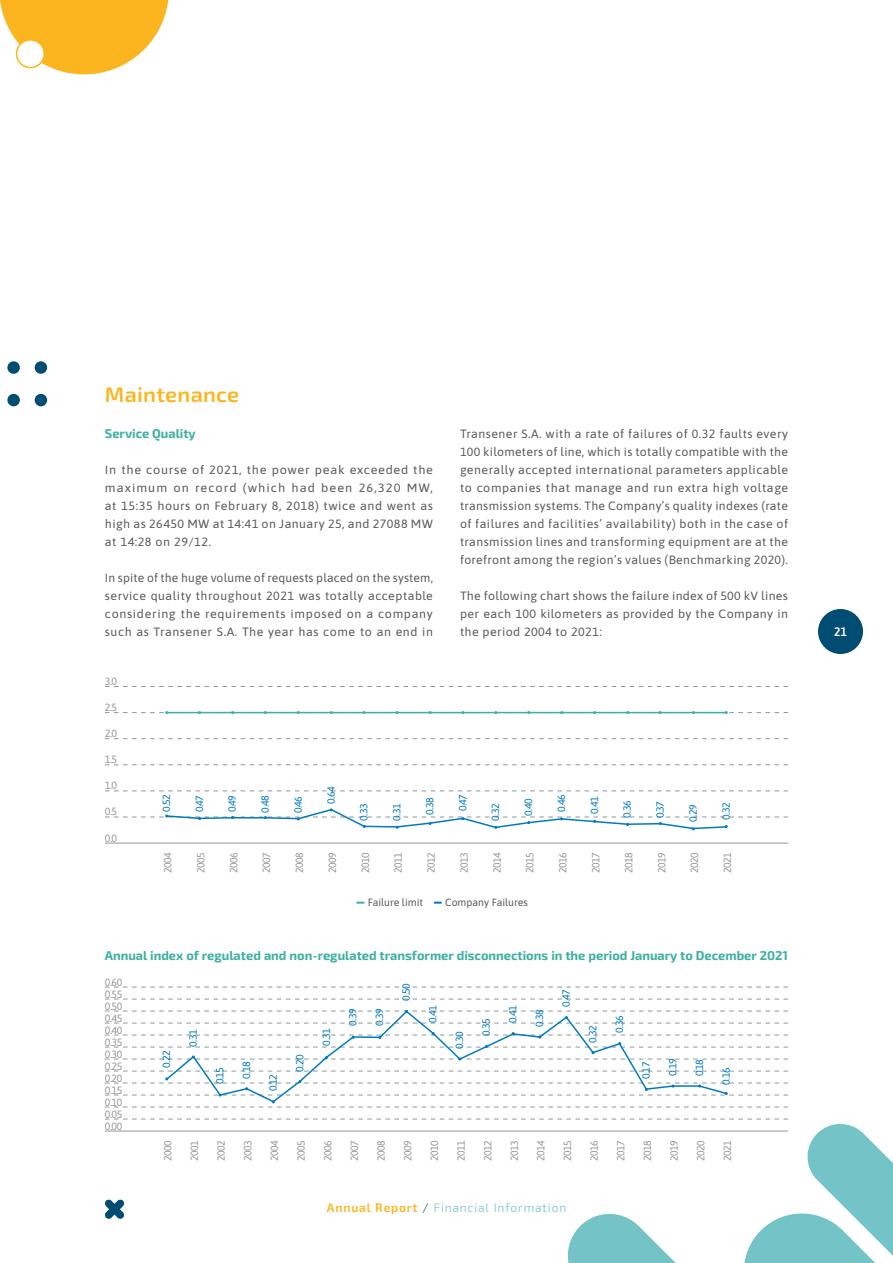
<style>
.page{position:relative;width:893px;height:1263px;background:#fff}
.page>*{position:absolute;margin:0;border:0;box-sizing:border-box;transform-origin:0 0}
.t1{font:600 21px "Exo 2";letter-spacing:.015em;color:#fcb51e}
.t2{font:700 12.75px "Exo 2";color:#3db0a1}
.t3{font:300 12.3px "Exo 2";letter-spacing:.07em;color:#74c3c7}
.t4{font:600 12.3px "Asap";color:#fff}
.t5{font:12px/18px "Asap";letter-spacing:.03em;color:#58595b;text-align:justify}
.t6{font:12px/18px "Asap";letter-spacing:.03em;color:#58595b;text-align:justify;scale:1.06 1}
.t7{font:10.5px/12px "Asap";letter-spacing:-.05em;color:#939598}
.t8{font:10.5px "Asap";letter-spacing:-.05em;color:#007ac2}
.t9{font:10.5px "Asap";color:#58595b}
.s1{font-family:"Exo 2";font-weight:700;font-size:21px;color:#3db0a1}
.s2{font-family:"Exo 2";font-weight:700;font-size:21px;color:#007ac2}
.s3{font-weight:600;color:#fcb51e}
.s4{color:#004d74}
</style>
<div class="page">
<div style="left:818px;top:609px;width:45px;height:45px;background:#004d74;border-radius:50%"></div>
<svg style="left:0;top:0;width:168px;height:74px"></svg>
<div style="left:17px;top:40px;width:27px;height:28px;background:#fff;border-radius:50%"></div>
<div style="left:16px;top:39px;width:29px;height:29px;border:2px solid #fcb51e;border-radius:50%"></div>
<div style="left:7px;top:361px;width:13px;height:13px;background:#004d74;border-radius:50%"></div>
<div style="left:7px;top:394px;width:13px;height:12px;background:#004d74;border-radius:50%"></div>
<div style="left:35px;top:361px;width:12px;height:13px;background:#004d74;border-radius:50%"></div>
<div style="left:35px;top:394px;width:12px;height:12px;background:#004d74;border-radius:50%"></div>
<svg style="left:105px;top:686px;width:683px;height:1px"></svg>
<svg style="left:105px;top:738px;width:683px;height:1px"></svg>
<svg style="left:105px;top:791px;width:683px;height:1px"></svg>
<svg style="left:105px;top:764px;width:683px;height:1px"></svg>
<svg style="left:105px;top:987px;width:683px;height:1px"></svg>
<svg style="left:105px;top:999px;width:683px;height:1px"></svg>
<hr style="left:105px;top:843px;width:683px;height:1px;background:#939598">
<svg style="left:105px;top:711px;width:683px;height:3px;background:#a5d7d1"></svg>
<svg style="left:105px;top:1010px;width:683px;height:14px"></svg>
<svg style="left:105px;top:1034px;width:788px;height:229px"></svg>
<svg style="left:105px;top:808px;width:683px;height:22px"></svg>
<svg style="left:165px;top:1009px;width:563px;height:94px"></svg>
<h1 class="t1" style="left:105px;top:380px;width:136px">Maintenance</h1>
<p class="t2" style="left:105px;top:425px;width:92px">Service Quality</p>
<p class="t6" style="left:105px;top:460px;width:311px">In the course of 2021, the power peak exceeded the maximum on record (which had been 26,320 MW, at 15:35 hours on February 8, 2018) twice and went as high as 26450 MW at 14:41 on January 25, and 27088 MW at 14:28 on 29/12.</p>
<p class="t5" style="left:105px;top:568px;width:330px">In spite of the huge volume of requests placed on the system, service quality throughout 2021 was totally acceptable considering the requirements imposed on a company such as Transener S.A. The year has come to an end in</p>
<p class="t7" style="left:105px;top:675px;width:14px">3.0</p>
<p class="t7" style="left:105px;top:701px;width:14px">2.5</p>
<p class="t7" style="left:105px;top:727px;width:14px">2.0</p>
<p class="t7" style="left:105px;top:753px;width:14px">1.5</p>
<p class="t5" style="left:460px;top:424px;width:330px">Transener S.A. with a rate of failures of 0.32 faults every 100 kilometers of line, which is totally compatible with the generally accepted international parameters applicable to companies that manage and run extra high voltage transmission systems. The Company’s quality indexes (rate of failures and facilities’ availability) both in the case of transmission lines and transforming equipment are at the forefront among the region’s values (Benchmarking 2020).</p>
<p class="t5" style="left:460px;top:586px;width:330px">The following chart shows the failure index of 500 kV lines per each 100 kilometers as provided by the Company in the period 2004 to 2021:</p>
<p class="t7" style="left:105px;top:779px;width:14px">1.0</p>
<p class="t7" style="left:105px;top:805px;width:14px">0.5</p>
<p class="t7" style="left:105px;top:831px;width:14px">0.0</p>
<p class="t8" style="left:159px;top:811px;width:19px;rotate:-90deg">0.52</p>
<p class="t7" style="left:161px;top:872px;width:22px;rotate:-90deg">2004</p>
<p class="t8" style="left:192px;top:812px;width:19px;rotate:-90deg">0.47</p>
<p class="t8" style="left:225px;top:812px;width:19px;rotate:-90deg">0.49</p>
<p class="t8" style="left:258px;top:812px;width:19px;rotate:-90deg">0.48</p>
<p class="t8" style="left:291px;top:813px;width:19px;rotate:-90deg">0.46</p>
<p class="t8" style="left:324px;top:804px;width:19px;rotate:-90deg">0.64</p>
<p class="t8" style="left:390px;top:821px;width:19px;rotate:-90deg">0.31</p>
<p class="t8" style="left:422px;top:815px;width:19px;rotate:-90deg">0.38</p>
<p class="t8" style="left:455px;top:811px;width:19px;rotate:-90deg">0.47</p>
<p class="t8" style="left:587px;top:814px;width:19px;rotate:-90deg">0.41</p>
<p class="t8" style="left:554px;top:812px;width:19px;rotate:-90deg">0.46</p>
<p class="t8" style="left:488px;top:821px;width:19px;rotate:-90deg">0.32</p>
<p class="t8" style="left:521px;top:816px;width:19px;rotate:-90deg">0.40</p>
<p class="t8" style="left:620px;top:818px;width:19px;rotate:-90deg">0.36</p>
<p class="t8" style="left:653px;top:818px;width:19px;rotate:-90deg">0.37</p>
<p class="t8" style="left:357px;top:821px;width:19px;rotate:-90deg">0.33</p>
<p class="t8" style="left:719px;top:820px;width:19px;rotate:-90deg">0.32</p>
<p class="t8" style="left:686px;top:822px;width:19px;rotate:-90deg">0.29</p>
<p class="t7" style="left:194px;top:872px;width:22px;rotate:-90deg">2005</p>
<p class="t7" style="left:227px;top:872px;width:22px;rotate:-90deg">2006</p>
<p class="t7" style="left:260px;top:872px;width:22px;rotate:-90deg">2007</p>
<p class="t7" style="left:293px;top:872px;width:22px;rotate:-90deg">2008</p>
<p class="t7" style="left:326px;top:872px;width:22px;rotate:-90deg">2009</p>
<p class="t7" style="left:392px;top:872px;width:22px;rotate:-90deg">2011</p>
<p class="t7" style="left:425px;top:872px;width:22px;rotate:-90deg">2012</p>
<p class="t7" style="left:458px;top:872px;width:22px;rotate:-90deg">2013</p>
<p class="t7" style="left:490px;top:872px;width:22px;rotate:-90deg">2014</p>
<p class="t7" style="left:523px;top:872px;width:22px;rotate:-90deg">2015</p>
<p class="t7" style="left:589px;top:872px;width:22px;rotate:-90deg">2017</p>
<p class="t7" style="left:622px;top:872px;width:22px;rotate:-90deg">2018</p>
<p class="t7" style="left:359px;top:872px;width:22px;rotate:-90deg">2010</p>
<p class="t7" style="left:556px;top:872px;width:22px;rotate:-90deg">2016</p>
<p class="t7" style="left:688px;top:872px;width:22px;rotate:-90deg">2020</p>
<p class="t7" style="left:655px;top:872px;width:22px;rotate:-90deg">2019</p>
<p class="t9" style="left:356px;top:895px;width:173px"><span class="s1">—</span> Failure limit <span class="s2">—</span> Company Failures</p>
<p class="t7" style="left:721px;top:872px;width:22px;rotate:-90deg">2021</p>
<p class="t2" style="left:105px;top:947px;width:685px">Annual index of regulated and non-regulated transformer disconnections in the period January to December 2021</p>
<p class="t7" style="left:105px;top:975px;width:19px">0.60<br>0.55</p>
<p class="t7" style="left:105px;top:999px;width:19px">0.50<br>0.45</p>
<p class="t7" style="left:105px;top:1023px;width:19px">0.40<br>0.35</p>
<p class="t7" style="left:105px;top:1047px;width:19px">0.30<br>0.25</p>
<p class="t7" style="left:105px;top:1071px;width:19px">0.20<br>0.15</p>
<p class="t8" style="left:159px;top:1068px;width:19px;rotate:-90deg">0.22</p>
<p class="t8" style="left:186px;top:1046px;width:19px;rotate:-90deg">0.31</p>
<p class="t8" style="left:212px;top:1084px;width:19px;rotate:-90deg">0.15</p>
<p class="t8" style="left:239px;top:1079px;width:19px;rotate:-90deg">0.18</p>
<p class="t8" style="left:266px;top:1091px;width:19px;rotate:-90deg">0.12</p>
<p class="t8" style="left:292px;top:1072px;width:19px;rotate:-90deg">0.20</p>
<p class="t8" style="left:319px;top:1045px;width:19px;rotate:-90deg">0.31</p>
<p class="t8" style="left:346px;top:1026px;width:19px;rotate:-90deg">0.39</p>
<p class="t8" style="left:372px;top:1026px;width:19px;rotate:-90deg">0.39</p>
<p class="t8" style="left:399px;top:1000px;width:19px;rotate:-90deg">0.50</p>
<p class="t8" style="left:426px;top:1023px;width:19px;rotate:-90deg">0.41</p>
<p class="t8" style="left:452px;top:1049px;width:19px;rotate:-90deg">0.30</p>
<p class="t8" style="left:479px;top:1036px;width:19px;rotate:-90deg">0.35</p>
<p class="t8" style="left:506px;top:1023px;width:19px;rotate:-90deg">0.41</p>
<p class="t8" style="left:532px;top:1027px;width:19px;rotate:-90deg">0.38</p>
<p class="t8" style="left:559px;top:1007px;width:19px;rotate:-90deg">0.47</p>
<p class="t8" style="left:586px;top:1043px;width:19px;rotate:-90deg">0.32</p>
<p class="t8" style="left:612px;top:1033px;width:19px;rotate:-90deg">0.36</p>
<p class="t8" style="left:639px;top:1079px;width:19px;rotate:-90deg">0.17</p>
<p class="t8" style="left:665px;top:1076px;width:19px;rotate:-90deg">0.19</p>
<p class="t8" style="left:692px;top:1076px;width:19px;rotate:-90deg">0.18</p>
<p class="t8" style="left:719px;top:1084px;width:19px;rotate:-90deg">0.16</p>
<p class="t7" style="left:105px;top:1095px;width:19px">0.10<br>0.05</p>
<p class="t7" style="left:105px;top:1119px;width:19px">0.00</p>
<p class="t7" style="left:161px;top:1160px;width:22px;rotate:-90deg">2000</p>
<p class="t7" style="left:188px;top:1160px;width:22px;rotate:-90deg">2001</p>
<p class="t7" style="left:215px;top:1160px;width:22px;rotate:-90deg">2002</p>
<p class="t7" style="left:241px;top:1160px;width:22px;rotate:-90deg">2003</p>
<p class="t7" style="left:268px;top:1160px;width:22px;rotate:-90deg">2004</p>
<p class="t7" style="left:295px;top:1160px;width:22px;rotate:-90deg">2005</p>
<p class="t7" style="left:321px;top:1160px;width:22px;rotate:-90deg">2006</p>
<p class="t7" style="left:348px;top:1160px;width:22px;rotate:-90deg">2007</p>
<p class="t7" style="left:374px;top:1160px;width:22px;rotate:-90deg">2008</p>
<p class="t7" style="left:401px;top:1160px;width:22px;rotate:-90deg">2009</p>
<p class="t7" style="left:428px;top:1160px;width:22px;rotate:-90deg">2010</p>
<p class="t7" style="left:454px;top:1160px;width:22px;rotate:-90deg">2011</p>
<p class="t7" style="left:481px;top:1160px;width:22px;rotate:-90deg">2012</p>
<p class="t7" style="left:508px;top:1160px;width:22px;rotate:-90deg">2013</p>
<p class="t7" style="left:534px;top:1160px;width:22px;rotate:-90deg">2014</p>
<p class="t7" style="left:561px;top:1160px;width:22px;rotate:-90deg">2015</p>
<p class="t7" style="left:588px;top:1160px;width:22px;rotate:-90deg">2016</p>
<p class="t7" style="left:614px;top:1160px;width:22px;rotate:-90deg">2017</p>
<p class="t7" style="left:641px;top:1160px;width:22px;rotate:-90deg">2018</p>
<p class="t7" style="left:668px;top:1160px;width:22px;rotate:-90deg">2019</p>
<p class="t7" style="left:694px;top:1160px;width:22px;rotate:-90deg">2020</p>
<p class="t7" style="left:721px;top:1160px;width:22px;rotate:-90deg">2021</p>
<p class="t3" style="left:327px;top:1199px;width:241px"><span class="s3">Annual Report</span> <span class="s4">/</span> Financial Information</p>
<p class="t4" style="left:834px;top:623px;width:14px">21</p>
</div>
